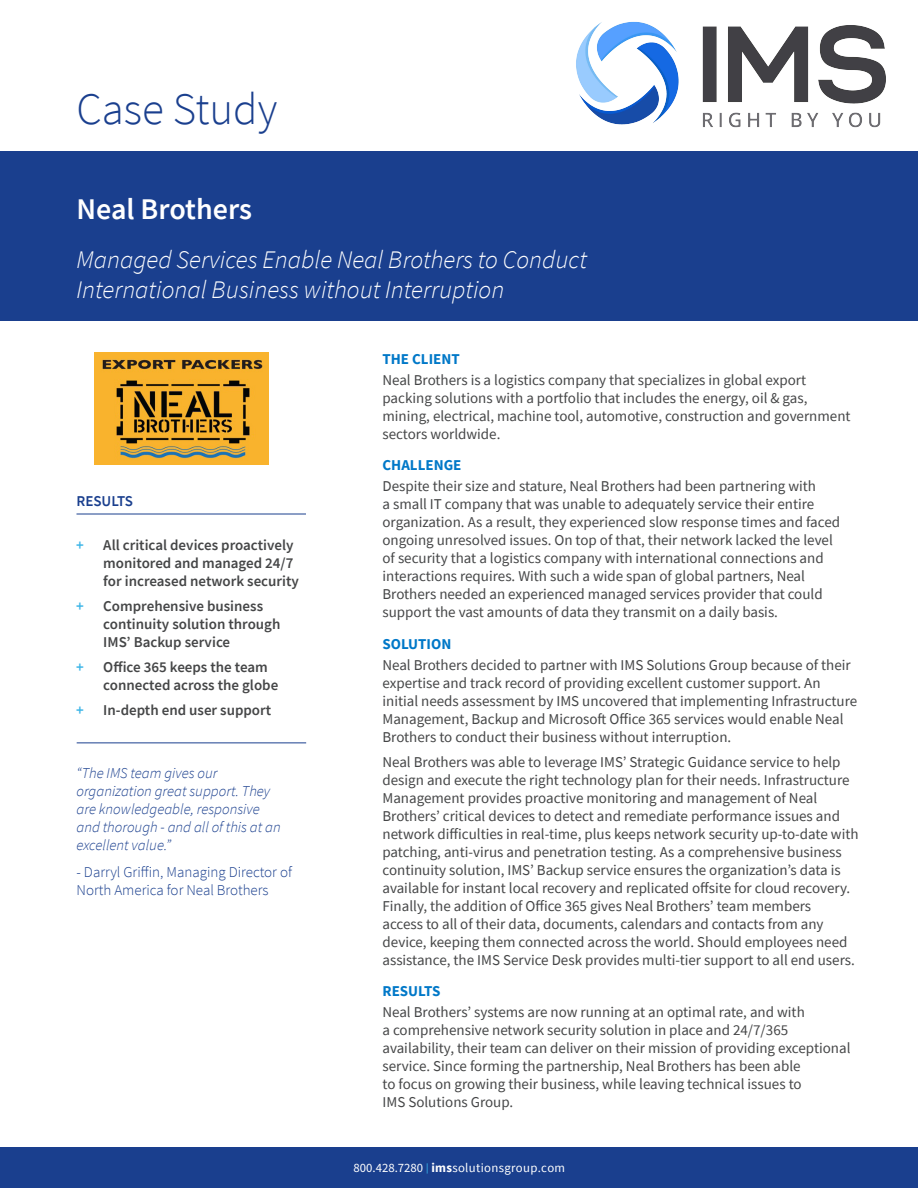
<style>
.page{position:relative;width:918px;height:1188px;background:#fff}
.page>*{position:absolute;margin:0;border:0;box-sizing:border-box;transform-origin:0 0}
.t1{font:300 45px "Source Sans Pro";color:#1a3f8e}
.t2{font:600 30px "Source Sans Pro";color:#fff}
.t3{font:italic 300 25.35px/30.3px "Source Sans Pro";color:#fff}
.Body_Small{font:15px/18px "Source Sans Pro";color:#454647}
.t4{font:600 15px/18px "Source Sans Pro";color:#454647}
.Body{font:italic 300 15px/18px "Source Sans Pro";color:#1a3f8e}
.Body-2{font:300 15px/18px "Source Sans Pro";color:#1a3f8e}
.t5{font:700 15px "Source Sans Pro";color:#0078c8}
.t6{font:600 15px "Source Sans Pro";color:#1a3f8e}
.t7{font:600 15px "Source Sans Pro";color:#39b4e7}
.t8{font:12.75px "Source Sans Pro";letter-spacing:.025em;color:#fff}
.s1{font-size:10.2px;color:#39b4e7}
.s2{font-weight:700}
</style>
<div class="page">
<div style="left:0;top:1148px;width:918px;height:40px;background:#1a3f8e"></div>
<div style="left:0;top:151px;width:918px;height:169px;background:#1a3f8e"></div>
<img style="left:95px;top:353px;width:174px;height:112px">
<hr style="left:76px;top:514px;width:230px;height:1px;background:#1a3f8e">
<hr style="left:77px;top:742px;width:229px;height:1px;background:#1a3f8e">
<img style="left:576px;top:21px;width:310px;height:107px">
<p class="t1" style="left:76px;top:81px;width:202px">Case Study</p>
<p class="t2" style="left:76px;top:190px;width:177px">Neal Brothers</p>
<p class="t3" style="left:76px;top:244px;width:512px">Managed Services Enable Neal Brothers to Conduct<br>International Business without Interruption</p>
<p class="t6" style="left:76px;top:491px;width:58px">RESULTS</p>
<p class="t7" style="left:76px;top:536px;width:9px">+</p>
<p class="t4" style="left:103px;top:536px;width:197px">All critical devices proactively monitored and managed 24/7 for increased network security</p>
<p class="t7" style="left:76px;top:596px;width:9px">+</p>
<p class="t4" style="left:103px;top:597px;width:179px">Comprehensive business continuity solution through<br>IMS’ Backup service</p>
<p class="t7" style="left:76px;top:657px;width:9px">+</p>
<p class="t4" style="left:103px;top:658px;width:176px">Office 365 keeps the team connected across the globe</p>
<p class="t7" style="left:76px;top:700px;width:9px">+</p>
<p class="t4" style="left:103px;top:700px;width:169px">In-depth end user support</p>
<p class="Body" style="left:76px;top:764px;width:206px">“The IMS team gives our organization great support. They are knowledgeable, responsive and thorough - and all of this at an excellent value.”</p>
<p class="Body-2" style="left:76px;top:863px;width:217px">- Darryl Griffin, Managing Director of<br>North America for Neal Brothers</p>
<h3 class="t5" style="left:382px;top:349px;width:79px">THE CLIENT</h3>
<p class="Body_Small" style="left:382px;top:371px;width:470px">Neal Brothers is a logistics company that specializes in global export packing solutions with a portfolio that includes the energy, oil &amp; gas, mining, electrical, machine tool, automotive, construction and government sectors worldwide.</p>
<h3 class="t5" style="left:382px;top:455px;width:80px">CHALLENGE</h3>
<p class="Body_Small" style="left:382px;top:477px;width:459px">Despite their size and stature, Neal Brothers had been partnering with<br>a small IT company that was unable to adequately service their entire organization. As a result, they experienced slow response times and faced ongoing unresolved issues. On top of that, their network lacked the level of security that a logistics company with international connections and interactions requires. With such a wide span of global partners, Neal Brothers needed an experienced managed services provider that could support the vast amounts of data they transmit on a daily basis.</p>
<h3 class="t5" style="left:382px;top:634px;width:70px">SOLUTION</h3>
<p class="Body_Small" style="left:382px;top:656px;width:476px">Neal Brothers decided to partner with IMS Solutions Group because of their expertise and track record of providing excellent customer support. An initial needs assessment by IMS uncovered that implementing Infrastructure Management, Backup and Microsoft Office 365 services would enable Neal Brothers to conduct their business without interruption.</p>
<p class="Body_Small" style="left:382px;top:753px;width:478px">Neal Brothers was able to leverage IMS’ Strategic Guidance service to help design and execute the right technology plan for their needs. Infrastructure Management provides proactive monitoring and management of Neal Brothers’ critical devices to detect and remediate performance issues and network difficulties in real-time, plus keeps network security up-to-date with patching, anti-virus and penetration testing. As a comprehensive business continuity solution, IMS’ Backup service ensures the organization’s data is available for instant local recovery and replicated offsite for cloud recovery.<br>Finally, the addition of Office 365 gives Neal Brothers’ team members<br>access to all of their data, documents, calendars and contacts from any device, keeping them connected across the world. Should employees need assistance, the IMS Service Desk provides multi-tier support to all end users.</p>
<h3 class="t5" style="left:382px;top:981px;width:60px">RESULTS</h3>
<p class="Body_Small" style="left:382px;top:1003px;width:469px">Neal Brothers’ systems are now running at an optimal rate, and with<br>a comprehensive network security solution in place and 24/7/365 availability, their team can deliver on their mission of providing exceptional service. Since forming the partnership, Neal Brothers has been able<br>to focus on growing their business, while leaving technical issues to<br>IMS Solutions Group.</p>
<p class="t8" style="left:353px;top:1160px;width:213px">800.428.7280 <span class="s1">|</span> <span class="s2">ims</span>solutionsgroup.com</p>
</div>
